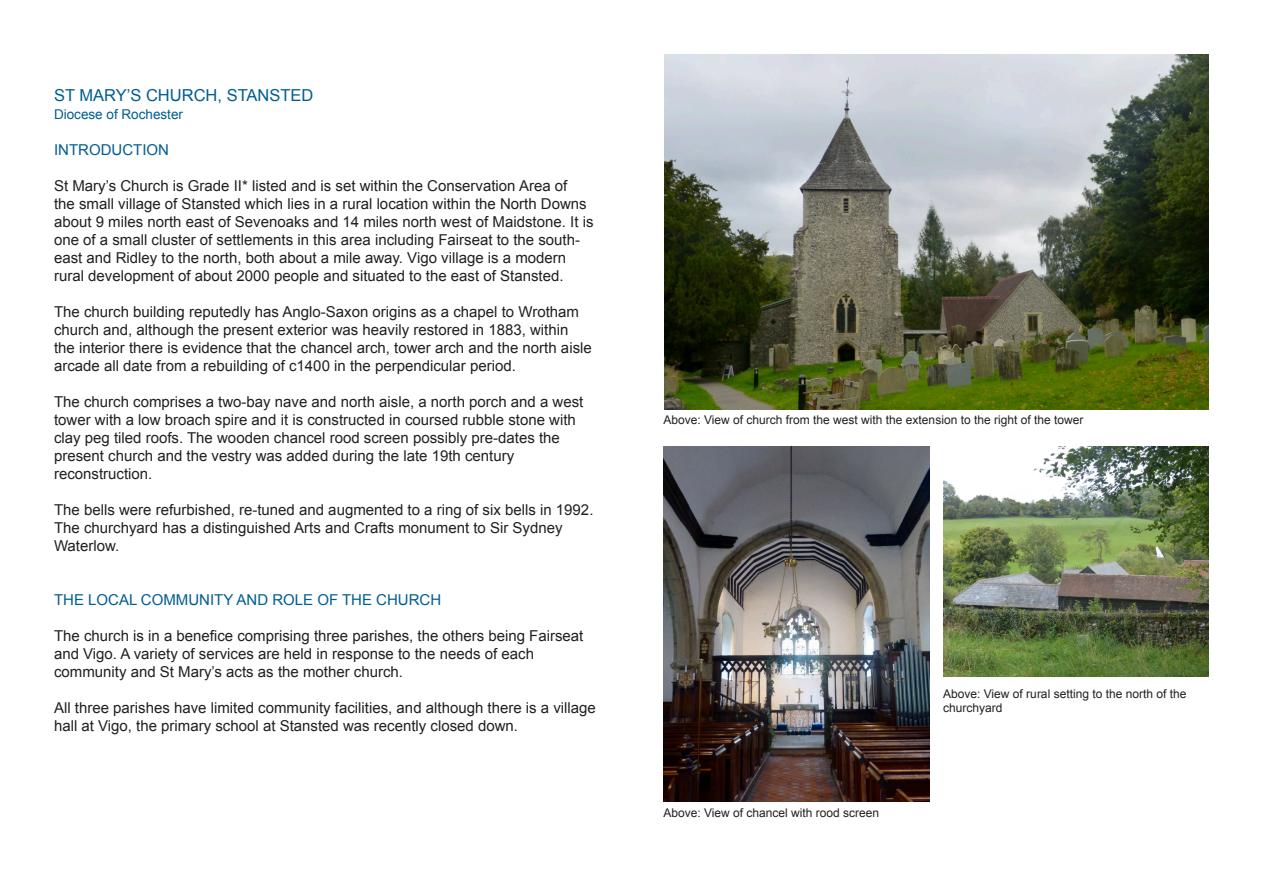
<style>
.page{position:relative;width:1263px;height:893px;background:#fff}
.page>*{position:absolute;margin:0;border:0;box-sizing:border-box;transform-origin:0 0}
.t1{font:16.5px "Arial";color:#005d91}
.t2{font:15px/18px "Arial";color:#231f20}
.t3{font:15px "Arial";color:#005d91}
.t4{font:13.5px "Arial";color:#005d91}
.t5{font:12px/14.4px "Arial";color:#231f20}
</style>
<div class="page">
<img style="left:664px;top:54px;width:545px;height:355px">
<img style="left:663px;top:446px;width:266px;height:356px">
<img style="left:943px;top:446px;width:266px;height:231px">
<p class="t1" style="left:54px;top:85px;width:261px">ST MARY’S CHURCH, STANSTED</p>
<p class="t4" style="left:54px;top:106px;width:131px">Diocese of Rochester</p>
<p class="t3" style="left:54px;top:140px;width:116px">INTRODUCTION</p>
<p class="t2" style="left:54px;top:177px;width:541px">St Mary’s Church is Grade II* listed and is set within the Conservation Area of<br>the small village of Stansted which lies in a rural location within the North Downs about 9 miles north east of Sevenoaks and 14 miles north west of Maidstone. It is one of a small cluster of settlements in this area including Fairseat to the south&shy;east and Ridley to the north, both about a mile away. Vigo village is a modern rural development of about 2000 people and situated to the east of Stansted.</p>
<p class="t2" style="left:54px;top:303px;width:539px">The church building reputedly has Anglo-Saxon origins as a chapel to Wrotham church and, although the present exterior was heavily restored in 1883, within the interior there is evidence that the chancel arch, tower arch and the north aisle arcade all date from a rebuilding of c1400 in the perpendicular period.</p>
<p class="t2" style="left:54px;top:393px;width:531px">The church comprises a two-bay nave and north aisle, a north porch and a west tower with a low broach spire and it is constructed in coursed rubble stone with clay peg tiled roofs. The wooden chancel rood screen possibly pre-dates the</p>
<p class="t2" style="left:54px;top:447px;width:462px">present church and the vestry was added during the late 19th century</p>
<p class="t2" style="left:54px;top:465px;width:100px">reconstruction.</p>
<p class="t2" style="left:54px;top:501px;width:541px">The bells were refurbished, re-tuned and augmented to a ring of six bells in 1992.<br>The churchyard has a distinguished Arts and Crafts monument to Sir Sydney<br>Waterlow.</p>
<p class="t3" style="left:54px;top:590px;width:389px">THE LOCAL COMMUNITY AND ROLE OF THE CHURCH</p>
<p class="t2" style="left:54px;top:627px;width:531px">The church is in a benefice comprising three parishes, the others being Fairseat and Vigo. A variety of services are held in response to the needs of each</p>
<p class="t2" style="left:54px;top:663px;width:351px">community and St Mary’s acts as the mother church.</p>
<p class="t2" style="left:54px;top:699px;width:543px">All three parishes have limited community facilities, and although there is a village hall at Vigo, the primary school at Stansted was recently closed down.</p>
<p class="t5" style="left:663px;top:412px;width:421px">Above: View of church from the west with the extension to the right of the tower</p>
<p class="t5" style="left:663px;top:806px;width:217px">Above: View of chancel with rood screen</p>
<p class="t5" style="left:943px;top:686px;width:245px">Above: View of rural setting to the north of the churchyard</p>
</div>
